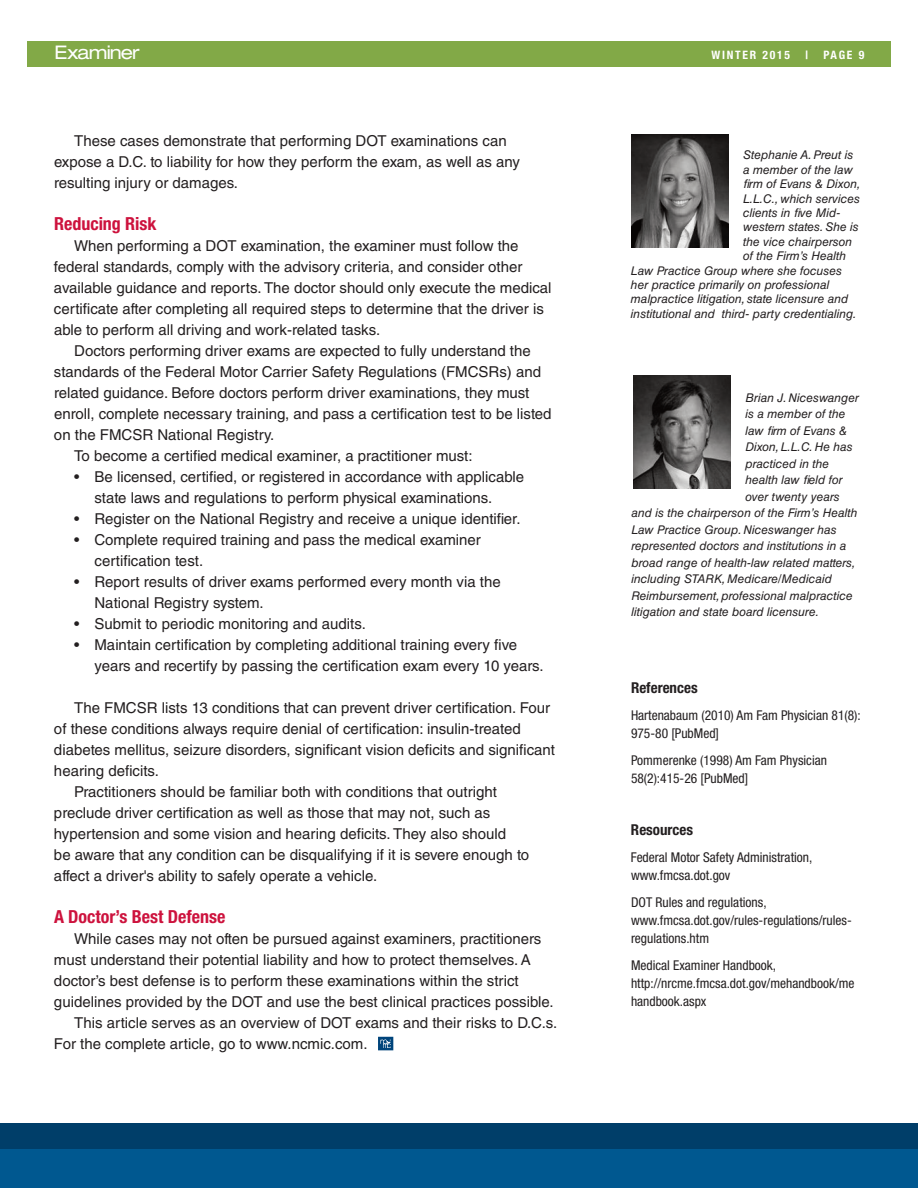
<style>
.page{position:relative;width:918px;height:1188px;background:#fff}
.page>*{position:absolute;margin:0;border:0;box-sizing:border-box;transform-origin:0 0}
.t1{font:expanded 18.75px "Helvetica Neue";letter-spacing:-.05em;color:#fff}
.t2{font:700 condensed 18px "Helvetica Neue LT Std";color:#cd123d}
.t3{font:15px/21px "Helvetica LT Std";color:#231f20}
.t4{font:700 condensed 15px "Helvetica Neue LT Std";color:#231f20}
.t5{font:condensed 13.5px/18px "Helvetica Neue LT Std";color:#231f20}
.t6{font:italic 12px "Helvetica LT Std";color:#231f20}
.t7{font:700 condensed 11.7px "Helvetica Neue";letter-spacing:.15em;color:#fff}
</style>
<div class="page">
<div style="left:0;top:1136px;width:918px;height:52px;background:#005890"></div>
<div style="left:0;top:1124px;width:918px;height:25px;background:#003e69"></div>
<div style="left:27px;top:41px;width:864px;height:26px;background:#82a947"></div>
<svg style="left:378px;top:1037px;width:15px;height:13px"></svg>
<img style="left:631px;top:135px;width:97px;height:112px">
<img style="left:633px;top:376px;width:97px;height:113px">
<p class="t1" style="left:54px;top:46px;width:87px">Examiner</p>
<p class="t7" style="left:712px;top:51px;width:80px">WINTER 2015</p>
<p class="t7" style="left:805px;top:51px;width:4px">|</p>
<p class="t7" style="left:823px;top:51px;width:42px">PAGE 9</p>
<p class="t3" style="left:54px;top:131px;width:467px;text-indent:20px">These cases demonstrate that performing DOT examinations can expose a D.C. to liability for how they perform the exam, as well as any resulting injury or damages.</p>
<p class="t2" style="left:54px;top:217px;width:104px">Reducing Risk</p>
<p class="t3" style="left:54px;top:236px;width:499px;text-indent:20px">When performing a DOT examination, the examiner must follow the federal standards, comply with the advisory criteria, and consider other available guidance and reports. The doctor should only execute the medical certificate after completing all required steps to determine that the driver is able to perform all driving and work-related tasks.</p>
<p class="t3" style="left:74px;top:341px;width:458px">Doctors performing driver exams are expected to fully understand the</p>
<p class="t3" style="left:54px;top:362px;width:489px">standards of the Federal Motor Carrier Safety Regulations (FMCSRs) and</p>
<p class="t3" style="left:54px;top:383px;width:477px">related guidance. Before doctors perform driver examinations, they must</p>
<p class="t3" style="left:54px;top:404px;width:499px">enroll, complete necessary training, and pass a certification test to be listed</p>
<p class="t3" style="left:54px;top:425px;width:222px">on the FMCSR National Registry.</p>
<p class="t3" style="left:74px;top:446px;width:400px">To become a certified medical examiner, a practitioner must:</p>
<p class="t3" style="left:94px;top:467px;width:431px;text-indent:-20px">• Be licensed, certified, or registered in accordance with applicable state laws and regulations to perform physical examinations.</p>
<p class="t3" style="left:74px;top:509px;width:448px">• Register on the National Registry and receive a unique identifier.</p>
<p class="t3" style="left:95px;top:530px;width:388px;text-indent:-20px">• Complete required training and pass the medical examiner certification test.</p>
<p class="t3" style="left:95px;top:572px;width:408px;text-indent:-20px">• Report results of driver exams performed every month via the<br>National Registry system.</p>
<p class="t3" style="left:74px;top:614px;width:293px">• Submit to periodic monitoring and audits.</p>
<p class="t3" style="left:94px;top:635px;width:451px;text-indent:-20px">• Maintain certification by completing additional training every five years and recertify by passing the certification exam every 10 years.</p>
<p class="t3" style="left:74px;top:698px;width:477px">The FMCSR lists 13 conditions that can prevent driver certification. Four</p>
<p class="t3" style="left:54px;top:719px;width:468px">of these conditions always require denial of certification: insulin-treated</p>
<p class="t3" style="left:54px;top:740px;width:503px">diabetes mellitus, seizure disorders, significant vision deficits and significant</p>
<p class="t3" style="left:54px;top:761px;width:107px">hearing deficits.</p>
<p class="t3" style="left:74px;top:782px;width:424px">Practitioners should be familiar both with conditions that outright</p>
<p class="t3" style="left:54px;top:803px;width:438px">preclude driver certification as well as those that may not, such as</p>
<p class="t3" style="left:54px;top:824px;width:454px">hypertension and some vision and hearing deficits. They also should</p>
<p class="t3" style="left:54px;top:845px;width:477px">be aware that any condition can be disqualifying if it is severe enough to</p>
<p class="t3" style="left:54px;top:866px;width:325px">affect a driver's ability to safely operate a vehicle.</p>
<p class="t2" style="left:54px;top:910px;width:173px">A Doctor’s Best Defense</p>
<p class="t3" style="left:74px;top:929px;width:469px">While cases may not often be pursued against examiners, practitioners</p>
<p class="t3" style="left:54px;top:950px;width:478px">must understand their potential liability and how to protect themselves. A</p>
<p class="t3" style="left:54px;top:971px;width:466px">doctor’s best defense is to perform these examinations within the strict</p>
<p class="t3" style="left:54px;top:992px;width:501px">guidelines provided by the DOT and use the best clinical practices possible.</p>
<p class="t3" style="left:74px;top:1013px;width:485px">This article serves as an overview of DOT exams and their risks to D.C.s.</p>
<p class="t3" style="left:54px;top:1034px;width:315px">For the complete article, go to www.ncmic.com.</p>
<p class="t6" style="left:743px;top:151px;width:112px">Stephanie A.Preut is</p>
<p class="t6" style="left:743px;top:165px;width:111px">a member of the law</p>
<p class="t6" style="left:743px;top:180px;width:119px">firm of Evans &amp; Dixon,</p>
<p class="t6" style="left:743px;top:194px;width:118px">L.L.C.,which services</p>
<p class="t6" style="left:743px;top:208px;width:99px">clients in five Mid-</p>
<p class="t6" style="left:743px;top:223px;width:117px">western states.She is</p>
<p class="t6" style="left:743px;top:237px;width:110px">the vice chairperson</p>
<p class="t6" style="left:743px;top:252px;width:105px">of the Firm’s Health</p>
<p class="t6" style="left:631px;top:266px;width:213px">Law Practice Group where she focuses</p>
<p class="t6" style="left:631px;top:280px;width:200px">her practice primarily on professional</p>
<p class="t6" style="left:631px;top:295px;width:219px">malpractice litigation, state licensure and</p>
<p class="t6" style="left:631px;top:309px;width:227px">institutional and third- party credentialing.</p>
<p class="t6" style="left:745px;top:393px;width:115px">Brian J. Niceswanger</p>
<p class="t6" style="left:745px;top:410px;width:102px">is a member of the</p>
<p class="t6" style="left:745px;top:426px;width:103px">law firm of Evans &amp;</p>
<p class="t6" style="left:745px;top:443px;width:109px">Dixon, L.L.C. He has</p>
<p class="t6" style="left:745px;top:459px;width:85px">practiced in the</p>
<p class="t6" style="left:745px;top:476px;width:99px">health law field for</p>
<p class="t6" style="left:745px;top:492px;width:96px">over twenty years</p>
<p class="t6" style="left:631px;top:509px;width:227px">and is the chairperson of the Firm’s Health</p>
<p class="t6" style="left:631px;top:525px;width:207px">Law Practice Group. Niceswanger has</p>
<p class="t6" style="left:631px;top:542px;width:216px">represented doctors and institutions in a</p>
<p class="t6" style="left:631px;top:558px;width:226px">broad range of health-law related matters,</p>
<p class="t6" style="left:631px;top:575px;width:202px">including STARK, Medicare/Medicaid</p>
<p class="t6" style="left:631px;top:591px;width:223px">Reimbursement, professional malpractice</p>
<p class="t6" style="left:631px;top:608px;width:189px">litigation and state board licensure.</p>
<p class="t4" style="left:631px;top:683px;width:68px">References</p>
<p class="t5" style="left:631px;top:708px;width:231px">Hartenabaum (2010) Am Fam Physician 81(8):<br>975-80 [PubMed]</p>
<p class="t5" style="left:631px;top:753px;width:198px">Pommerenke (1998) Am Fam Physician<br>58(2):415-26 [PubMed]</p>
<p class="t4" style="left:631px;top:824px;width:64px">Resources</p>
<p class="t5" style="left:631px;top:850px;width:183px">Federal Motor Safety Administration, www.fmcsa.dot.gov</p>
<p class="t5" style="left:631px;top:895px;width:222px">DOT Rules and regulations, www.fmcsa.dot.gov/rules-regulations/rules&shy;regulations.htm</p>
<p class="t5" style="left:631px;top:958px;width:225px">Medical Examiner Handbook, http://nrcme.fmcsa.dot.gov/mehandbook/me handbook.aspx</p>
</div>
